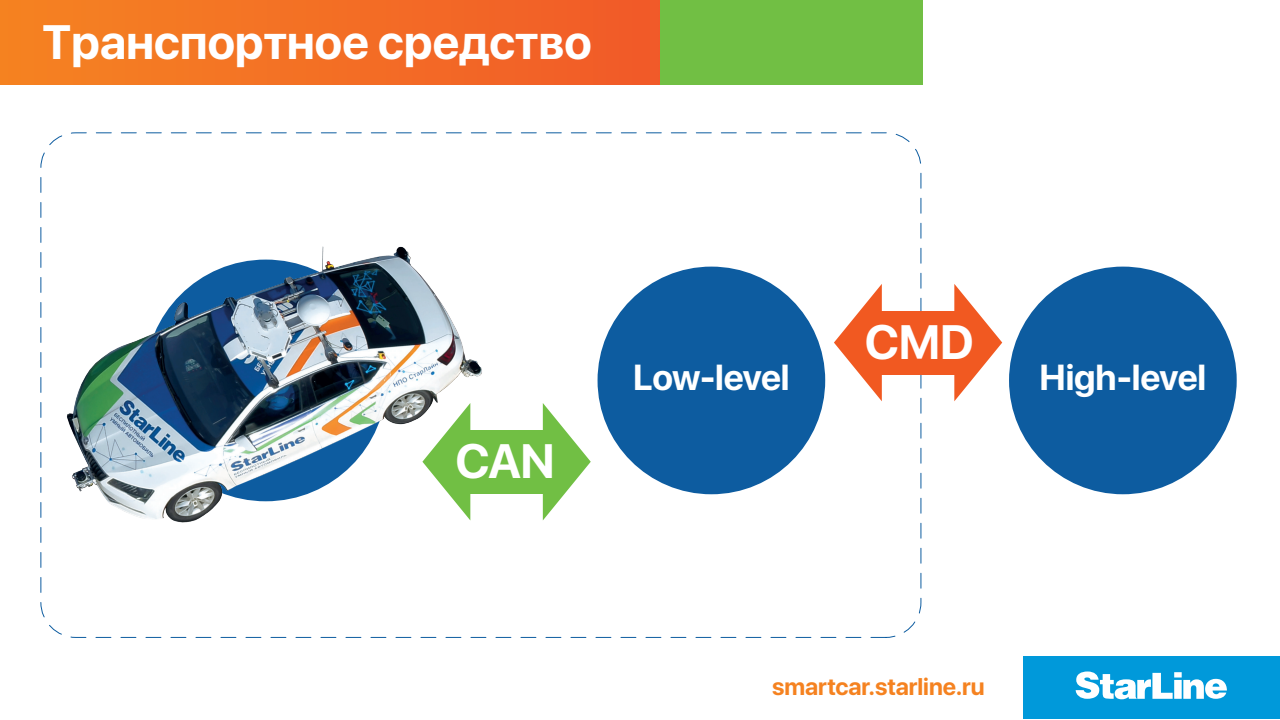
<style>
.page{position:relative;width:1280px;height:720px;background:#fff}
.page>*{position:absolute;margin:0;border:0;box-sizing:border-box;transform-origin:0 0}
.t1{font:700 48px "SF Pro Display";letter-spacing:-.01em;color:#fff}
.t2{font:700 36px "SF Pro Display";letter-spacing:-.005em;color:#fff}
.t3{font:700 24px "SF Pro Display";color:#f58220}
</style>
<div class="page">
<div style="left:660px;top:0;width:263px;height:84px;background:#71bf44"></div>
<div style="left:0;top:0;width:660px;height:84px;background:linear-gradient(to right,#f58321,#f15a28)"></div>
<div style="left:465px;top:430px;width:81px;height:63px;background:#71bf44"></div>
<svg style="left:543px;top:403px;width:48px;height:117px"></svg>
<div style="left:598px;top:267px;width:227px;height:227px;background:#0d5ca0;border-radius:50%"></div>
<div style="left:1009px;top:267px;width:228px;height:227px;background:#0d5ca0;border-radius:50%"></div>
<img style="left:67px;top:246px;width:423px;height:277px">
<div style="left:877px;top:311px;width:81px;height:63px;background:#f15921"></div>
<svg style="left:834px;top:284px;width:48px;height:117px"></svg>
<svg style="left:954px;top:284px;width:48px;height:117px"></svg>
<div style="left:1023px;top:656px;width:256px;height:63px;background:#0099da"></div>
<svg style="left:1076px;top:671px;width:151px;height:28px"></svg>
<p class="t1" style="left:42px;top:14px;width:551px">Транспортное средство</p>
<p class="t1" style="left:455px;top:434px;width:101px">CAN</p>
<p class="t1" style="left:865px;top:314px;width:111px">CMD</p>
<p class="t2" style="left:633px;top:357px;width:158px">Low-level</p>
<p class="t2" style="left:1040px;top:357px;width:168px">High-level</p>
<p class="t3" style="left:772px;top:673px;width:214px">smartcar.starline.ru</p>
</div>
